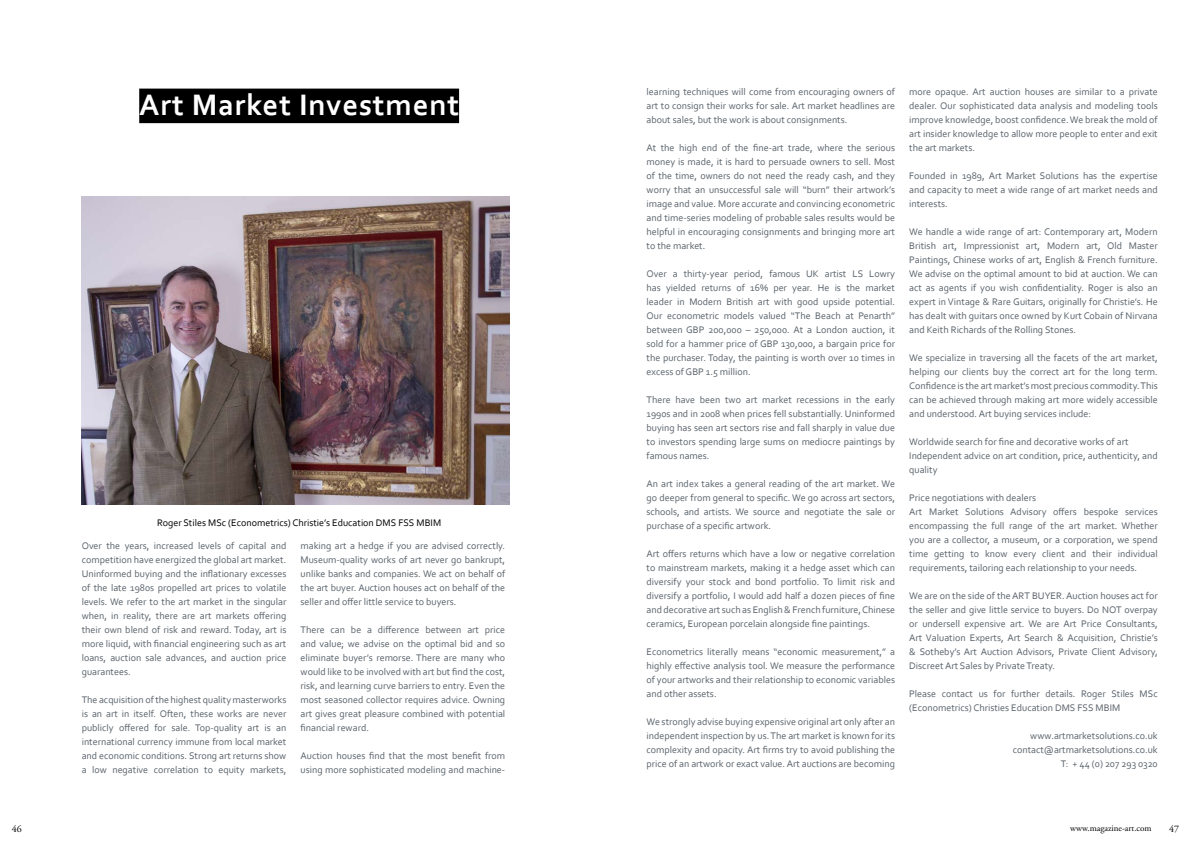
<style>
.page{position:relative;width:1191px;height:842px;background:#fff}
.page>*{position:absolute;margin:0;border:0;box-sizing:border-box;transform-origin:0 0}
.t1{font:700 31px "Corbel";letter-spacing:.025em;color:#fff}
.t2{font:10px/14px "Corbel";color:#59626a;text-align:justify}
.t3{font:10px "Corbel";color:#000}
.t4{font:10px "Adobe Garamond Pro";color:#000}
.t5{font:9px "Adobe Garamond Pro";color:#000}
</style>
<div class="page">
<div style="left:139px;top:89px;width:320px;height:34px;background:#000"></div>
<img style="left:82px;top:196px;width:428px;height:309px">
<h1 class="t1" style="left:139px;top:86px;width:321px">Art Market Investment</h1>
<p class="t3" style="left:157px;top:516px;width:286px">Roger Stiles MSc (Econometrics) Christie’s Education DMS FSS MBIM</p>
<p class="t2" style="left:82px;top:538px;width:206px">Over the years, increased levels of capital and competition have energized the global art market.<br>Uninformed buying and the inflationary excesses of the late 1980s propelled art prices to volatile levels. We refer to the art market in the singular when, in reality, there are art markets offering their own blend of risk and reward. Today, art is more liquid, with financial engineering such as art loans, auction sale advances, and auction price guarantees.</p>
<p class="t2" style="left:82px;top:692px;width:206px">The acquisition of the highest quality masterworks is an art in itself. Often, these works are never publicly offered for sale. Top-quality art is an international currency immune from local market and economic conditions. Strong art returns show a low negative correlation to equity markets,</p>
<p class="t2" style="left:300px;top:538px;width:206px">making art a hedge if you are advised correctly.<br>Museum-quality works of art never go bankrupt, unlike banks and companies. We act on behalf of the art buyer. Auction houses act on behalf of the seller and offer little service to buyers.</p>
<p class="t2" style="left:300px;top:622px;width:206px">There can be a difference between art price and value; we advise on the optimal bid and so eliminate buyer’s remorse. There are many who would like to be involved with art but find the cost, risk, and learning curve barriers to entry. Even the most seasoned collector requires advice. Owning art gives great pleasure combined with potential financial reward.</p>
<p class="t2" style="left:300px;top:748px;width:206px">Auction houses find that the most benefit from using more sophisticated modeling and machine-</p>
<p class="t2" style="left:646px;top:84px;width:250px">learning techniques will come from encouraging owners of art to consign their works for sale. Art market headlines are about sales, but the work is about consignments.</p>
<p class="t2" style="left:646px;top:140px;width:250px">At the high end of the fine-art trade, where the serious money is made, it is hard to persuade owners to sell. Most of the time, owners do not need the ready cash, and they worry that an unsuccessful sale will “burn” their artwork’s image and value. More accurate and convincing econometric and time-series modeling of probable sales results would be helpful in encouraging consignments and bringing more art to the market.</p>
<p class="t2" style="left:646px;top:266px;width:250px">Over a thirty-year period, famous UK artist LS Lowry has yielded returns of 16% per year. He is the market leader in Modern British art with good upside potential.<br>Our econometric models valued “The Beach at Penarth” between GBP 200,000 – 250,000. At a London auction, it sold for a hammer price of GBP 130,000, a bargain price for the purchaser. Today, the painting is worth over 10 times in excess of GBP 1.5 million.</p>
<p class="t2" style="left:646px;top:392px;width:250px">There have been two art market recessions in the early 1990s and in 2008 when prices fell substantially. Uninformed buying has seen art sectors rise and fall sharply in value due to investors spending large sums on mediocre paintings by famous names.</p>
<p class="t2" style="left:646px;top:476px;width:250px">An art index takes a general reading of the art market. We go deeper from general to specific. We go across art sectors, schools, and artists. We source and negotiate the sale or purchase of a specific artwork.</p>
<p class="t2" style="left:646px;top:546px;width:250px">Art offers returns which have a low or negative correlation to mainstream markets, making it a hedge asset which can diversify your stock and bond portfolio. To limit risk and diversify a portfolio, I would add half a dozen pieces of fine and decorative art such as English &amp; French furniture, Chinese ceramics, European porcelain alongside fine paintings.</p>
<p class="t2" style="left:646px;top:644px;width:250px">Econometrics literally means “economic measurement,” a highly effective analysis tool. We measure the performance of your artworks and their relationship to economic variables and other assets.</p>
<p class="t2" style="left:646px;top:714px;width:250px">We strongly advise buying expensive original art only after an independent inspection by us. The art market is known for its complexity and opacity. Art firms try to avoid publishing the price of an artwork or exact value. Art auctions are becoming</p>
<p class="t2" style="left:909px;top:84px;width:250px">more opaque. Art auction houses are similar to a private dealer. Our sophisticated data analysis and modeling tools improve knowledge, boost confidence. We break the mold of art insider knowledge to allow more people to enter and exit the art markets.</p>
<p class="t2" style="left:909px;top:168px;width:250px">Founded in 1989, Art Market Solutions has the expertise and capacity to meet a wide range of art market needs and interests.</p>
<p class="t2" style="left:909px;top:224px;width:250px">We handle a wide range of art: Contemporary art, Modern British art, Impressionist art, Modern art, Old Master Paintings, Chinese works of art, English &amp; French furniture.<br>We advise on the optimal amount to bid at auction. We can act as agents if you wish confidentiality. Roger is also an expert in Vintage &amp; Rare Guitars, originally for Christie’s. He has dealt with guitars once owned by Kurt Cobain of Nirvana and Keith Richards of the Rolling Stones.</p>
<p class="t2" style="left:909px;top:350px;width:250px">We specialize in traversing all the facets of the art market, helping our clients buy the correct art for the long term.<br>Confidence is the art market’s most precious commodity. This can be achieved through making art more widely accessible and understood. Art buying services include:</p>
<p class="t2" style="left:909px;top:434px;width:250px;text-align:left">Worldwide search for fine and decorative works of art<br>Independent advice on art condition, price, authenticity, and quality</p>
<p class="t2" style="left:909px;top:490px;width:250px;text-align:left">Price negotiations with dealers<br>Art Market Solutions Advisory offers bespoke services encompassing the full range of the art market. Whether you are a collector, a museum, or a corporation, we spend time getting to know every client and their individual requirements, tailoring each relationship to your needs.</p>
<p class="t2" style="left:909px;top:588px;width:250px">We are on the side of the ART BUYER. Auction houses act for the seller and give little service to buyers. Do NOT overpay or undersell expensive art. We are Art Price Consultants, Art Valuation Experts, Art Search &amp; Acquisition, Christie’s &amp; Sotheby’s Art Auction Advisors, Private Client Advisory, Discreet Art Sales by Private Treaty.</p>
<p class="t2" style="left:909px;top:686px;width:250px">Please contact us for further details. Roger Stiles MSc (Econometrics) Christies Education DMS FSS MBIM</p>
<p class="t2" style="left:1012px;top:728px;width:147px;text-align:right">www.artmarketsolutions.co.uk contact@artmarketsolutions.co.uk<br>T: + 44 (0) 207 293 0320</p>
<p class="t4" style="left:12px;top:822px;width:11px">46</p>
<p class="t5" style="left:1070px;top:823px;width:83px">www.magazine-art.com</p>
<p class="t4" style="left:1169px;top:822px;width:11px">47</p>
</div>
